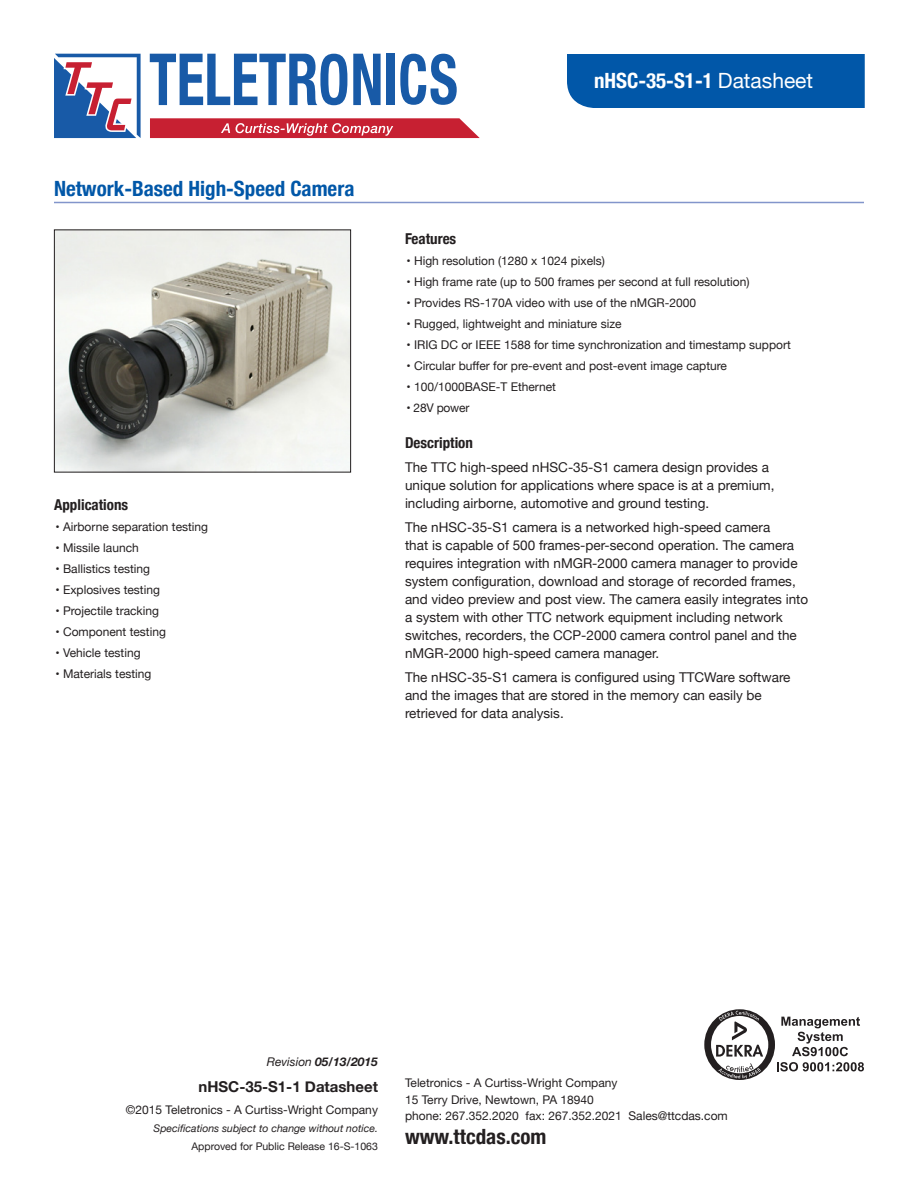
<style>
.page{position:relative;width:918px;height:1188px;background:#fff}
.page>*{position:absolute;margin:0;border:0;box-sizing:border-box;transform-origin:0 0}
.t1{font:700 condensed 21px "Helvetica Neue";color:#0157a8}
.t2{font:700 condensed 21px "Helvetica Neue";color:#fff}
.t3{font:700 condensed 21px "Helvetica Neue";color:#231f20}
.t4{font:700 condensed 15px "Helvetica Neue";color:#231f20}
.t5{font:700 15px "Helvetica Neue";color:#231f20}
.t6{font:13.5px/18px "Helvetica Neue";color:#231f20}
.t7{font:12px/16.5px "Helvetica Neue";color:#231f20}
.t8{font:12px "Helvetica Neue LT Std";color:#231f20}
.t9{font:italic 700 12px "Helvetica Neue LT Std";color:#231f20}
.t10{font:12px "Helvetica Neue";letter-spacing:-.02em;color:#231f20}
.t11{font:italic 10.5px "Helvetica Neue";color:#231f20}
.t12{font:10.5px "Helvetica Neue";color:#231f20}
.s1{font-weight:400;font-stretch:normal}
.s2{font-family:"Helvetica Neue";font-weight:400}
.s3{font-family:"Helvetica Neue"}
</style>
<div class="page">
<div style="left:567px;top:54px;width:298px;height:54px;background:#0157a8"></div>
<hr style="left:54px;top:202px;width:810px;height:1px;background:#8295cb">
<img style="left:56px;top:232px;width:293px;height:238px">
<div style="left:54px;top:230px;width:297px;height:242px;border:1px solid #231f20"></div>
<svg style="left:704px;top:1009px;width:160px;height:71px"></svg>
<svg style="left:54px;top:54px;width:87px;height:84px"></svg>
<svg style="left:150px;top:54px;width:197px;height:51px"></svg>
<svg style="left:353px;top:54px;width:28px;height:51px"></svg>
<div style="left:387px;top:54px;width:8px;height:51px;background:#185aa7"></div>
<svg style="left:400px;top:54px;width:57px;height:51px"></svg>
<svg style="left:150px;top:118px;width:330px;height:20px;background:#ce3d4d"></svg>
<h1 class="t1" style="left:54px;top:171px;width:302px">Network-Based High-Speed Camera</h1>
<p class="t4" style="left:54px;top:492px;width:76px">Applications</p>
<p class="t7" style="left:56px;top:519px;width:154px">• Airborne separation testing</p>
<p class="t7" style="left:56px;top:540px;width:85px">• Missile launch</p>
<p class="t7" style="left:56px;top:561px;width:96px">• Ballistics testing</p>
<p class="t7" style="left:56px;top:582px;width:106px">• Explosives testing</p>
<p class="t7" style="left:56px;top:603px;width:105px">• Projectile tracking</p>
<p class="t7" style="left:56px;top:624px;width:112px">• Component testing</p>
<p class="t7" style="left:56px;top:645px;width:87px">• Vehicle testing</p>
<p class="t7" style="left:56px;top:666px;width:97px">• Materials testing</p>
<h1 class="t2" style="left:594px;top:63px;width:221px">nHSC-35-S1-1 <span class="s1">Datasheet</span></h1>
<p class="t4" style="left:405px;top:226px;width:53px">Features</p>
<p class="t7" style="left:406px;top:253px;width:200px">• High resolution (1280 x 1024 pixels)</p>
<p class="t7" style="left:406px;top:274px;width:345px">• High frame rate (up to 500 frames per second at full resolution)</p>
<p class="t7" style="left:406px;top:295px;width:291px">• Provides RS-170A video with use of the nMGR-2000</p>
<p class="t7" style="left:406px;top:316px;width:217px">• Rugged, lightweight and miniature size</p>
<p class="t7" style="left:406px;top:337px;width:386px">• IRIG DC or IEEE 1588 for time synchronization and timestamp support</p>
<p class="t7" style="left:406px;top:358px;width:322px">• Circular buffer for pre-event and post-event image capture</p>
<p class="t7" style="left:406px;top:379px;width:151px">• 100/1000BASE-T Ethernet</p>
<p class="t10" style="left:406px;top:399px;width:64px">• 28V power</p>
<p class="t4" style="left:405px;top:430px;width:69px">Description</p>
<p class="t6" style="left:405px;top:459px;width:371px">The TTC high-speed nHSC-35-S1 camera design provides a unique solution for applications where space is at a premium, including airborne, automotive and ground testing.</p>
<p class="t6" style="left:405px;top:519px;width:405px">The nHSC-35-S1 camera is a networked high-speed camera<br>that is capable of 500 frames-per-second operation. The camera requires integration with nMGR-2000 camera manager to provide system configuration, download and storage of recorded frames, and video preview and post view. The camera easily integrates into a system with other TTC network equipment including network switches, recorders, the CCP-2000 camera control panel and the nMGR-2000 high-speed camera manager.</p>
<p class="t6" style="left:405px;top:669px;width:387px">The nHSC-35-S1 camera is configured using TTCWare software and the images that are stored in the memory can easily be retrieved for data analysis.</p>
<p class="t9" style="left:267px;top:1054px;width:113px"><span class="s2">Revision</span> 05/13/2015</p>
<p class="t5" style="left:198px;top:1075px;width:181px">nHSC-35-S1-1 Datasheet</p>
<p class="t8" style="left:126px;top:1103px;width:254px"><span class="s3">©2015</span> Teletronics - A Curtiss-Wright Company</p>
<p class="t11" style="left:154px;top:1121px;width:226px">Specifications subject to change without notice.</p>
<p class="t12" style="left:191px;top:1139px;width:188px">Approved for Public Release 16-S-1063</p>
<p class="t8" style="left:405px;top:1076px;width:214px">Teletronics - A Curtiss-Wright Company</p>
<p class="t7" style="left:405px;top:1092px;width:324px">15 Terry Drive, Newtown, PA 18940<br>phone: 267.352.2020 fax: 267.352.2021 Sales@ttcdas.com</p>
<h1 class="t3" style="left:405px;top:1120px;width:143px">www.ttcdas.com</h1>
</div>
